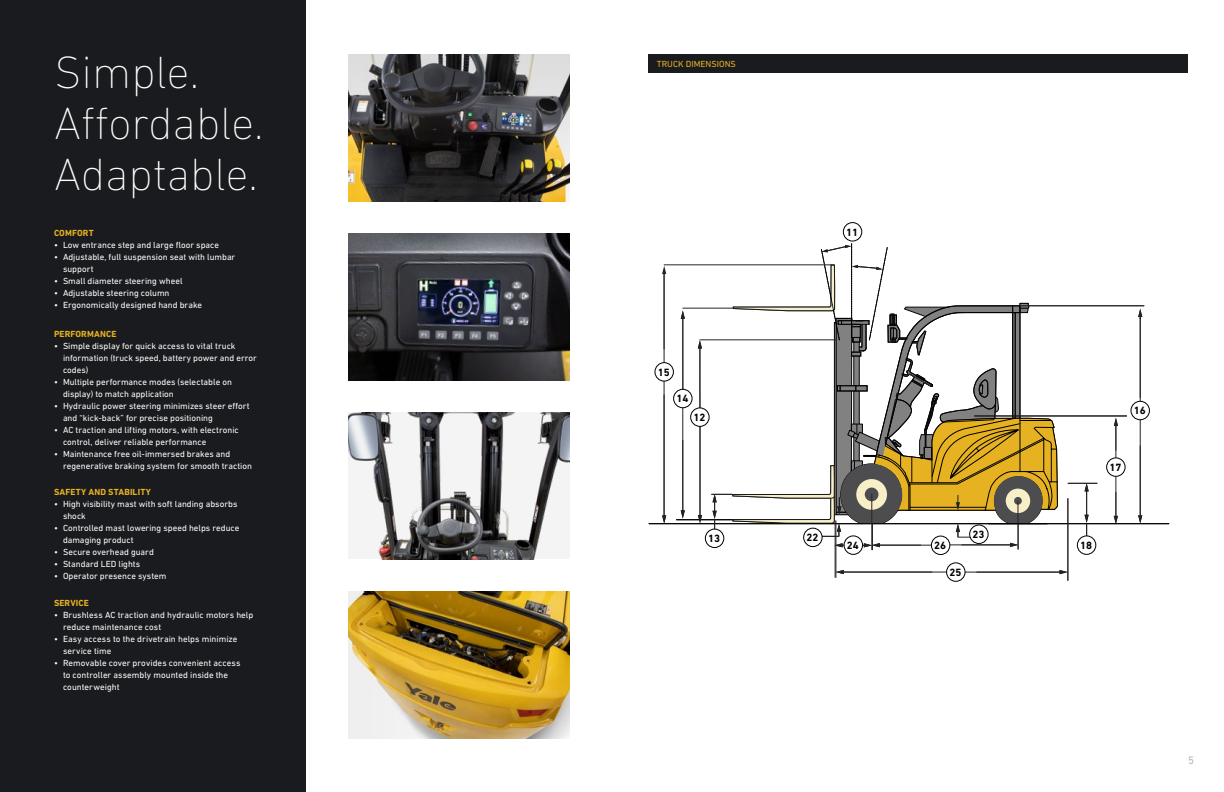
<style>
.page{position:relative;width:1224px;height:792px;background:#fff}
.page>*{position:absolute;margin:0;border:0;box-sizing:border-box;transform-origin:0 0}
.t1{font:200 46px/51px "DIN Next LT Pro";color:#fff}
.t2{font:11px "DIN Next LT Pro";color:#b4b6b8}
.t3{font:700 10.7px "DIN Next LT Pro";color:#000}
.t4{font:9px/12px "DIN Next LT Pro";color:#fff}
.t5{font:700 9px "DIN Next LT Pro";letter-spacing:.015em;color:#e6b222}
.t6{font:9px "DIN Next LT Pro";color:#e7b222}
</style>
<div class="page">
<div style="left:648px;top:54px;width:540px;height:19px;background:#1a1b1e"></div>
<div style="left:0;top:0;width:306px;height:792px;background:#1a1b1e"></div>
<img style="left:348px;top:54px;width:222px;height:147px">
<img style="left:348px;top:233px;width:222px;height:147px">
<img style="left:348px;top:413px;width:222px;height:146px">
<img style="left:348px;top:592px;width:222px;height:146px">
<hr style="left:836px;top:521px;width:1px;height:56px;background:#2b2422">
<hr style="left:700px;top:340px;width:136px;height:1px;background:#2b2422">
<hr style="left:649px;top:523px;width:520px;height:1px;background:#000">
<hr style="left:835px;top:521px;width:1px;height:56px;background:#2b2422">
<hr style="left:872px;top:494px;width:1px;height:56px;background:#2b2422">
<hr style="left:1018px;top:501px;width:1px;height:48px;background:#2b2422">
<hr style="left:1068px;top:499px;width:1px;height:81px;background:#2b2422">
<hr style="left:683px;top:308px;width:49px;height:1px;background:#2b2422">
<hr style="left:664px;top:265px;width:170px;height:1px;background:#2b2422">
<hr style="left:975px;top:416px;width:152px;height:1px;background:#1d1d1b">
<hr style="left:1028px;top:306px;width:116px;height:1px;background:#2b2422">
<svg style="left:1060px;top:570px;width:8px;height:4px"></svg>
<svg style="left:835px;top:570px;width:9px;height:4px"></svg>
<hr style="left:841px;top:572px;width:114px;height:1px;background:#222221">
<hr style="left:956px;top:572px;width:107px;height:1px;background:#222221">
<svg style="left:1068px;top:483px;width:33px;height:56px"></svg>
<svg style="left:1114px;top:418px;width:4px;height:33px"></svg>
<hr style="left:1116px;top:425px;width:1px;height:38px;background:#222221">
<hr style="left:1116px;top:471px;width:1px;height:46px;background:#222221">
<svg style="left:1114px;top:492px;width:4px;height:32px"></svg>
<hr style="left:1140px;top:317px;width:1px;height:93px;background:#222221">
<hr style="left:1140px;top:413px;width:1px;height:102px;background:#222221">
<svg style="left:1138px;top:309px;width:4px;height:10px"></svg>
<svg style="left:1138px;top:515px;width:4px;height:8px"></svg>
<hr style="left:664px;top:372px;width:1px;height:146px;background:#222221">
<svg style="left:662px;top:515px;width:4px;height:9px"></svg>
<hr style="left:664px;top:272px;width:1px;height:101px;background:#222221">
<svg style="left:662px;top:266px;width:4px;height:8px"></svg>
<hr style="left:677px;top:520px;width:55px;height:1px;background:#000">
<hr style="left:683px;top:399px;width:1px;height:113px;background:#222221">
<svg style="left:681px;top:510px;width:4px;height:9px"></svg>
<hr style="left:683px;top:317px;width:1px;height:81px;background:#222221">
<svg style="left:681px;top:310px;width:4px;height:9px"></svg>
<hr style="left:700px;top:347px;width:1px;height:73px;background:#222221">
<svg style="left:698px;top:340px;width:4px;height:9px"></svg>
<hr style="left:700px;top:421px;width:1px;height:96px;background:#222221">
<svg style="left:698px;top:515px;width:4px;height:8px"></svg>
<div style="left:655px;top:363px;width:18px;height:18px;background:#fff;border-radius:50%"></div>
<div style="left:655px;top:362px;width:19px;height:19px;border:1px solid #000;border-radius:50%"></div>
<div style="left:843px;top:222px;width:19px;height:19px;border:1px solid #000;border-radius:50%"></div>
<div style="left:674px;top:389px;width:18px;height:19px;background:#fff;border-radius:50%"></div>
<div style="left:673px;top:389px;width:19px;height:19px;border:1px solid #000;border-radius:50%"></div>
<div style="left:691px;top:408px;width:18px;height:18px;background:#fff;border-radius:50%"></div>
<div style="left:690px;top:408px;width:19px;height:19px;border:1px solid #000;border-radius:50%"></div>
<svg style="left:705px;top:529px;width:19px;height:19px"></svg>
<div style="left:705px;top:529px;width:19px;height:19px;border:1px solid #000;border-radius:50%"></div>
<div style="left:844px;top:536px;width:19px;height:19px;border:1px solid #000;border-radius:50%"></div>
<div style="left:931px;top:536px;width:19px;height:19px;border:1px solid #000;border-radius:50%"></div>
<div style="left:947px;top:563px;width:18px;height:18px;background:#fff;border-radius:50%"></div>
<div style="left:946px;top:563px;width:19px;height:19px;border:1px solid #000;border-radius:50%"></div>
<div style="left:1131px;top:401px;width:18px;height:19px;background:#fff;border-radius:50%"></div>
<div style="left:1131px;top:401px;width:19px;height:19px;border:1px solid #000;border-radius:50%"></div>
<div style="left:1077px;top:536px;width:19px;height:18px;background:#fff;border-radius:50%"></div>
<div style="left:1077px;top:536px;width:19px;height:19px;border:1px solid #000;border-radius:50%"></div>
<div style="left:1107px;top:458px;width:18px;height:18px;background:#fff;border-radius:50%"></div>
<div style="left:1106px;top:458px;width:19px;height:19px;border:1px solid #000;border-radius:50%"></div>
<svg style="left:711px;top:243px;width:347px;height:304px"></svg>
<h1 class="t1" style="left:54px;top:46px;width:211px">Simple.<br>Affordable.<br>Adaptable.</h1>
<p class="t5" style="left:54px;top:228px;width:41px">COMFORT</p>
<p class="t4" style="left:54px;top:239px;width:167px">• Low entrance step and large floor space</p>
<p class="t4" style="left:63px;top:251px;width:174px;text-indent:-9px">• Adjustable, full suspension seat with lumbar support</p>
<p class="t4" style="left:54px;top:275px;width:130px">• Small diameter steering wheel</p>
<p class="t4" style="left:54px;top:287px;width:117px">• Adjustable steering column</p>
<p class="t4" style="left:54px;top:299px;width:150px">• Ergonomically designed hand brake</p>
<p class="t5" style="left:54px;top:328px;width:64px">PERFORMANCE</p>
<p class="t4" style="left:63px;top:339px;width:195px;text-indent:-9px">• Simple display for quick access to vital truck information (truck speed, battery power and error codes)</p>
<p class="t4" style="left:63px;top:375px;width:170px;text-indent:-9px">• Multiple performance modes (selectable on display) to match application</p>
<p class="t4" style="left:63px;top:399px;width:188px;text-indent:-9px">• Hydraulic power steering minimizes steer effort and “kick-back” for precise positioning</p>
<p class="t4" style="left:63px;top:423px;width:177px;text-indent:-9px">• AC traction and lifting motors, with electronic control, deliver reliable performance</p>
<p class="t4" style="left:63px;top:447px;width:191px;text-indent:-9px">• Maintenance free oil-immersed brakes and regenerative braking system for smooth traction</p>
<p class="t5" style="left:54px;top:487px;width:98px">SAFETY AND STABILITY</p>
<p class="t4" style="left:63px;top:498px;width:176px;text-indent:-9px">• High visibility mast with soft landing absorbs shock</p>
<p class="t4" style="left:63px;top:522px;width:178px;text-indent:-9px">• Controlled mast lowering speed helps reduce damaging product</p>
<p class="t4" style="left:54px;top:546px;width:101px">• Secure overhead guard</p>
<p class="t4" style="left:54px;top:558px;width:88px">• Standard LED lights</p>
<p class="t4" style="left:54px;top:570px;width:114px">• Operator presence system</p>
<p class="t5" style="left:54px;top:598px;width:36px">SERVICE</p>
<p class="t4" style="left:63px;top:609px;width:192px;text-indent:-9px">• Brushless AC traction and hydraulic motors help reduce maintenance cost</p>
<p class="t4" style="left:63px;top:633px;width:176px;text-indent:-9px">• Easy access to the drivetrain helps minimize service time</p>
<p class="t4" style="left:63px;top:657px;width:179px;text-indent:-9px">• Removable cover provides convenient access to controller assembly mounted inside the counterweight</p>
<p class="t6" style="left:657px;top:59px;width:81px">TRUCK DIMENSIONS</p>
<p class="t3" style="left:846px;top:226px;width:13px">11</p>
<p class="t3" style="left:658px;top:366px;width:13px">15</p>
<p class="t3" style="left:676px;top:393px;width:13px">14</p>
<p class="t3" style="left:693px;top:411px;width:13px">12</p>
<p class="t3" style="left:708px;top:532px;width:13px">13</p>
<p class="t3" style="left:806px;top:531px;width:13px">22</p>
<p class="t3" style="left:847px;top:539px;width:13px">24</p>
<p class="t3" style="left:934px;top:539px;width:13px">26</p>
<p class="t3" style="left:949px;top:566px;width:13px">25</p>
<p class="t3" style="left:972px;top:528px;width:13px">23</p>
<p class="t3" style="left:1134px;top:405px;width:13px">16</p>
<p class="t3" style="left:1109px;top:461px;width:13px">17</p>
<p class="t3" style="left:1080px;top:539px;width:13px">18</p>
<p class="t2" style="left:1188px;top:754px;width:7px">5</p>
</div>
